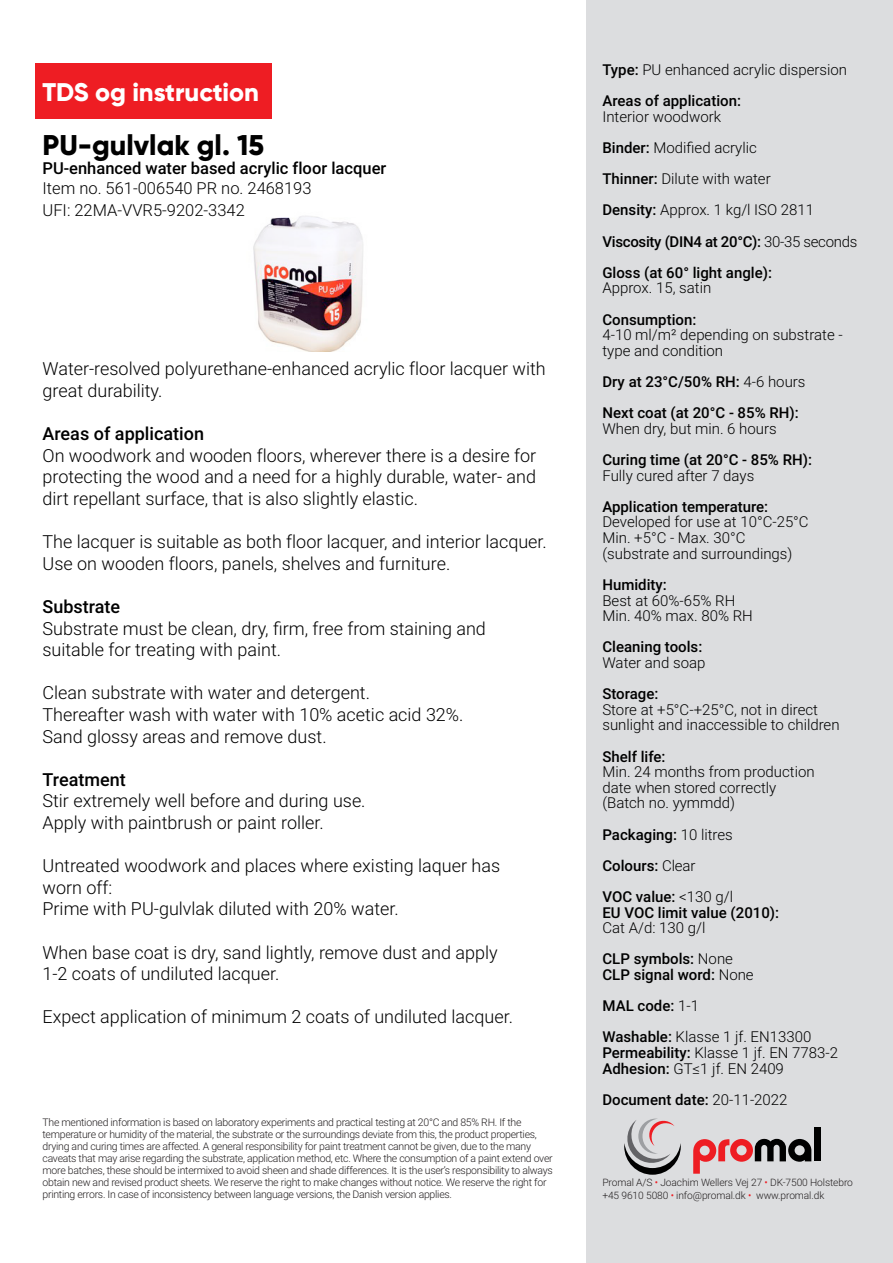
<style>
.page{position:relative;width:893px;height:1263px;background:#fff}
.page>*{position:absolute;margin:0;border:0;box-sizing:border-box;transform-origin:0 0}
.t1{font:800 28.5px "Gilroy";color:#000}
.t2{font:800 25.5px "Gilroy";color:#fff}
.t3{font:300 18px/21.6px "Roboto";color:#000}
.t4{font:500 18px "Roboto";color:#000}
.t5{font:300 16.5px/21.6px "Roboto";color:#000}
.t6{font:500 16.5px "Roboto";color:#000}
.t7{font:300 15px/15.6px "Roboto";color:#000}
.t8{font:500 15px/31.2px "Roboto";color:#000}
.t9{font:300 10.5px/12px "Roboto";letter-spacing:-.025em;color:#231f20}
.t10{font:300 10.2px/12.6px "Roboto";letter-spacing:-.01em;color:#231f20}
.s1{font-weight:500}
.s2{font-weight:300}
.s3{color:#ee1d23}
</style>
<div class="page">
<div style="left:587px;top:0;width:306px;height:1263px;background:#dcdddf"></div>
<div style="left:36px;top:64px;width:236px;height:55px;background:#ee1d23"></div>
<svg style="left:693px;top:1139px;width:118px;height:35px"></svg>
<div style="left:814px;top:1127px;width:7px;height:34px;background:#000"></div>
<svg style="left:624px;top:1118px;width:57px;height:57px"></svg>
<img style="left:253px;top:216px;width:110px;height:135px">
<h2 class="t2" style="left:43px;top:76px;width:218px">TDS og instruction</h2>
<h1 class="t1" style="left:43px;top:127px;width:223px">PU-gulvlak gl. 15</h1>
<p class="t6" style="left:43px;top:157px;width:345px">PU-enhanced water based acrylic floor lacquer</p>
<p class="t5" style="left:43px;top:177px;width:270px">Item no. 561-006540 PR no. 2468193<br>UFI: 22MA-VVR5-9202-3342</p>
<p class="t3" style="left:43px;top:357px;width:505px">Water-resolved polyurethane-enhanced acrylic floor lacquer with great durability.</p>
<p class="t4" style="left:43px;top:421px;width:163px">Areas of application</p>
<p class="t3" style="left:43px;top:444px;width:495px;text-align:justify">On woodwork and wooden floors, wherever there is a desire for protecting the wood and a need for a highly durable, water- and dirt repellant surface, that is also slightly elastic.</p>
<p class="t3" style="left:43px;top:530px;width:506px">The lacquer is suitable as both floor lacquer, and interior lacquer.<br>Use on wooden floors, panels, shelves and furniture.</p>
<p class="t4" style="left:43px;top:594px;width:79px">Substrate</p>
<p class="t3" style="left:43px;top:617px;width:445px">Substrate must be clean, dry, firm, free from staining and suitable for treating with paint.</p>
<p class="t3" style="left:43px;top:681px;width:422px">Clean substrate with water and detergent.<br>Thereafter wash with water with 10% acetic acid 32%.<br>Sand glossy areas and remove dust.</p>
<p class="t4" style="left:43px;top:767px;width:85px">Treatment</p>
<p class="t3" style="left:43px;top:789px;width:325px">Stir extremely well before and during use.<br>Apply with paintbrush or paint roller.</p>
<p class="t3" style="left:43px;top:854px;width:459px">Untreated woodwork and places where existing laquer has worn off:<br>Prime with PU-gulvlak diluted with 20% water.</p>
<p class="t3" style="left:43px;top:941px;width:457px">When base coat is dry, sand lightly, remove dust and apply<br>1-2 coats of undiluted lacquer.</p>
<p class="t3" style="left:43px;top:1005px;width:472px">Expect application of minimum 2 coats of undiluted lacquer.</p>
<p class="t9" style="left:43px;top:1116px;width:512px">The mentioned information is based on laboratory experiments and practical testing at 20°C and 85% RH. If the temperature or humidity of the material, the substrate or the surroundings deviate from this, the product properties, drying and curing times are affected. A general responsibility for paint treatment cannot be given, due to the many caveats that may arise regarding the substrate, application method, etc. Where the consumption of a paint extend over more batches, these should be intermixed to avoid sheen and shade differences. It is the user’s responsibility to always obtain new and revised product sheets. We reserve the right to make changes without notice. We reserve the right for printing errors. In case of inconsistency between language versions, the Danish version applies.</p>
<p class="t7" style="left:602px;top:54px;width:246px;line-height:31.2px"><span class="s1">Type:</span> PU enhanced acrylic dispersion<br><span class="s1">Areas of application:</span></p>
<p class="t7" style="left:602px;top:100px;width:256px;line-height:31.2px">Interior woodwork<br><span class="s1">Binder:</span> Modified acrylic<br><span class="s1">Thinner:</span> Dilute with water<br><span class="s1">Density:</span> Approx. 1 kg/l ISO 2811<br><span class="s1">Viscosity (DIN4 at 20°C):</span> 30-35 seconds<br><span class="s1">Gloss (at 60° light angle):</span></p>
<p class="t7" style="left:602px;top:280px;width:110px">Approx. 15, satin</p>
<p class="t8" style="left:602px;top:303px;width:95px">Consumption:</p>
<p class="t7" style="left:602px;top:327px;width:242px">4-10 ml/m² depending on substrate - type and condition</p>
<p class="t8" style="left:602px;top:366px;width:205px">Dry at 23°C/50% RH: <span class="s2">4-6 hours<br></span>Next coat (at 20°C - 85% RH):</p>
<p class="t7" style="left:602px;top:420px;width:176px">When dry, but min. 6 hours</p>
<p class="t8" style="left:602px;top:444px;width:211px">Curing time (at 20°C - 85% RH):</p>
<p class="t7" style="left:602px;top:467px;width:153px">Fully cured after 7 days</p>
<p class="t8" style="left:602px;top:490px;width:167px">Application temperature:</p>
<p class="t7" style="left:602px;top:514px;width:208px">Developed for use at 10°C-25°C<br>Min. +5°C - Max. 30°C (substrate and surroundings)</p>
<p class="t8" style="left:602px;top:568px;width:66px">Humidity:</p>
<p class="t7" style="left:602px;top:592px;width:152px">Best at 60%-65% RH<br>Min. 40% max. 80% RH</p>
<p class="t8" style="left:602px;top:631px;width:101px">Cleaning tools:</p>
<p class="t7" style="left:602px;top:654px;width:105px">Water and soap</p>
<p class="t8" style="left:602px;top:678px;width:58px">Storage:</p>
<p class="t7" style="left:602px;top:701px;width:239px">Store at +5°C-+25°C, not in direct sunlight and inaccessible to children</p>
<p class="t8" style="left:602px;top:740px;width:65px">Shelf life:</p>
<p class="t7" style="left:602px;top:763px;width:214px">Min. 24 months from production date when stored correctly (Batch no. yymmdd)</p>
<p class="t8" style="left:602px;top:818px;width:132px">Packaging: <span class="s2">10 litres<br></span>Colours: <span class="s2">Clear<br></span>VOC value: <span class="s2">&lt;130 g/l</span></p>
<p class="t8" style="left:602px;top:896px;width:178px">EU VOC limit value (2010):</p>
<p class="t7" style="left:602px;top:912px;width:132px;line-height:31.2px">Cat A/d: 130 g/l<br><span class="s1">CLP symbols:</span> None</p>
<p class="t8" style="left:602px;top:958px;width:210px">CLP signal word: <span class="s2">None<br></span>MAL code: <span class="s2">1-1<br></span>Washable: <span class="s2">Klasse 1 jf. EN13300</span></p>
<p class="t7" style="left:602px;top:1044px;width:237px"><span class="s1">Permeability:</span> Klasse 1 jf. EN 7783-2<br><span class="s1">Adhesion:</span> GT≤1 jf. EN 2409</p>
<p class="t8" style="left:602px;top:1083px;width:187px">Document date: <span class="s2">20-11-2022</span></p>
<p class="t10" style="left:602px;top:1175px;width:252px">Promal A/S <span class="s3">•</span> Joachim Wellers Vej 27 <span class="s3">•</span> DK-7500 Holstebro +45 9610 5080 <span class="s3">•</span> info@promal.dk <span class="s3">•</span> www.promal.dk</p>
</div>
